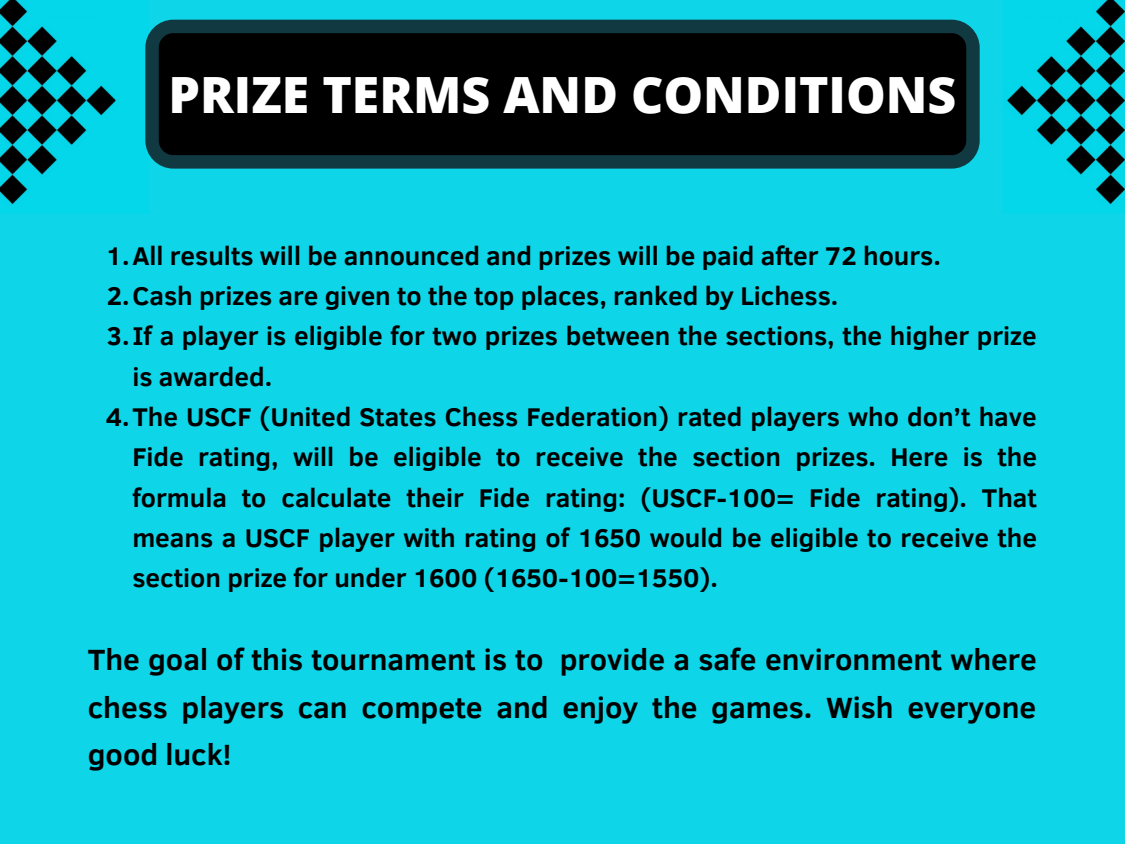
<style>
.page{position:relative;width:1125px;height:844px;background:#0ed5e7}
.page>*{position:absolute;margin:0;border:0;box-sizing:border-box;transform-origin:0 0}
.t1{font:800 50px "Open Sans";color:#fff}
.t2{font:700 30px/47.8px "Clear Sans";color:#000;text-align:justify}
.t3{font:700 26.25px "Clear Sans";color:#000}
</style>
<div class="page">
<img style="left:0;top:0;width:119px;height:207px">
<img style="left:1004px;top:0;width:121px;height:207px">
<svg style="left:145px;top:20px;width:835px;height:149px;background:#030d0f"></svg>
<h1 class="t1" style="left:169px;top:59px;width:789px">PRIZE TERMS AND CONDITIONS</h1>
<p class="t3" style="left:106px;top:236px;width:837px">1.All results will be announced and prizes will be paid after 72 hours.</p>
<p class="t3" style="left:107px;top:277px;width:733px">2.Cash prizes are given to the top places, ranked by Lichess.</p>
<p class="t3" style="left:107px;top:317px;width:932px">3.If a player is eligible for two prizes between the sections, the higher prize</p>
<p class="t3" style="left:132px;top:357px;width:141px">is awarded.</p>
<p class="t3" style="left:106px;top:398px;width:932px">4.The USCF (United States Chess Federation) rated players who don’t have</p>
<p class="t3" style="left:132px;top:438px;width:906px">Fide rating, will be eligible to receive the section prizes. Here is the</p>
<p class="t3" style="left:132px;top:478px;width:906px">formula to calculate their Fide rating: (USCF-100= Fide rating). That</p>
<p class="t3" style="left:132px;top:519px;width:906px">means a USCF player with rating of 1650 would be eligible to receive the</p>
<p class="t3" style="left:132px;top:559px;width:587px">section prize for under 1600 (1650-100=1550).</p>
<p class="t2" style="left:88px;top:634px;width:951px">The goal of this tournament is to provide a safe environment where chess players can compete and enjoy the games. Wish everyone good luck!</p>
</div>
